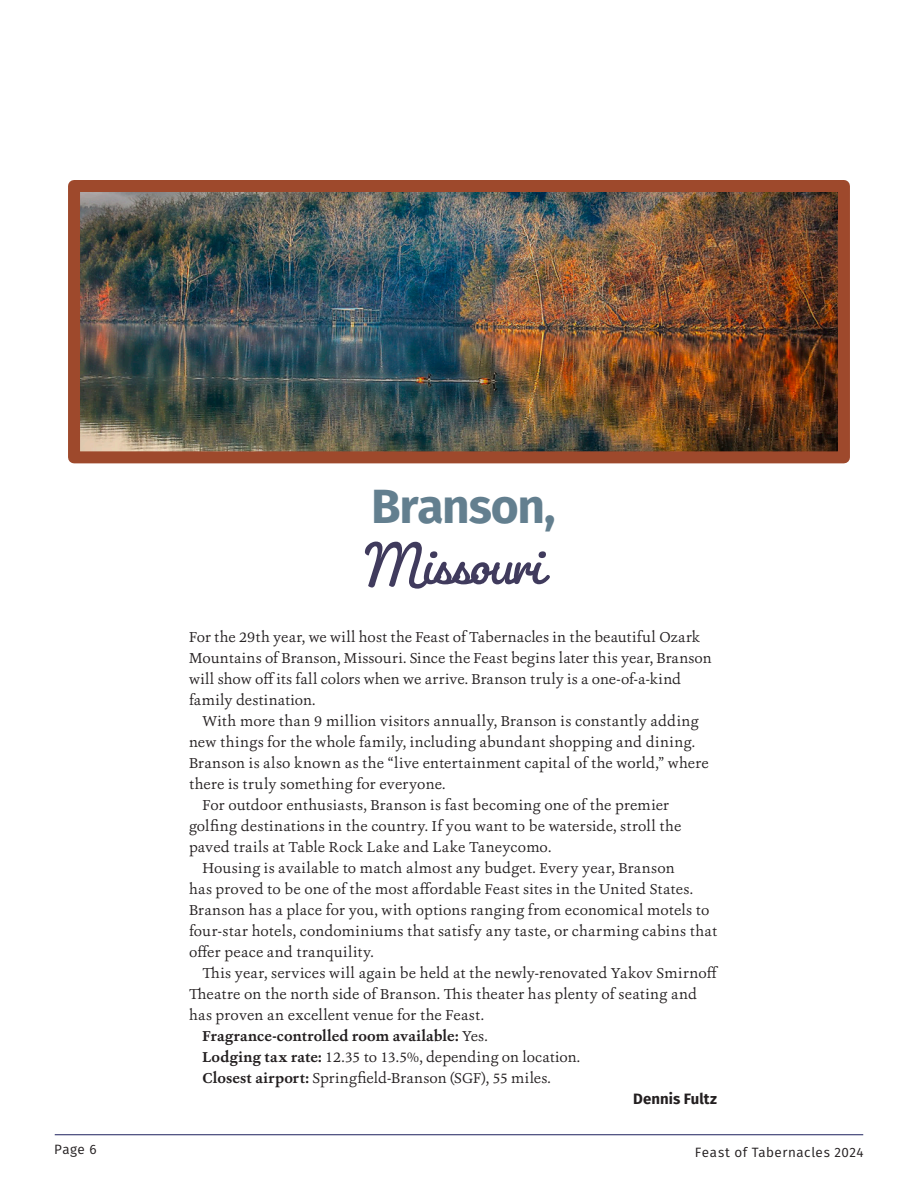
<style>
.page{position:relative;width:918px;height:1188px;background:#fff}
.page>*{position:absolute;margin:0;border:0;box-sizing:border-box;transform-origin:0 0}
.Potluck_headline_Small{font:66px "Pacifico";letter-spacing:-.015em;color:#403b5d}
.Potluck_headline_Small-2{font:700 48px "Fira Sans";letter-spacing:-.025em;color:#637f8f}
.Regular_paragraph{font:15px/21px "Ashbury";letter-spacing:.015em;color:#231f20}
.Lead_paragraph{font:15px/21px "Ashbury";letter-spacing:.01em;color:#231f20}
.Regular_paragraph-2{font:700 15px "Ashbury";color:#231f20}
.Byline{font:700 15px "Fira Sans";letter-spacing:.005em;color:#231f20}
.t1{font:13.5px "Fira Sans";letter-spacing:.04em;color:#231f20}
.s1{font-weight:400}
.s2{font-weight:700}
</style>
<div class="page">
<hr style="left:55px;top:1134px;width:808px;height:1px;background:#1d215e">
<img style="left:81px;top:193px;width:756px;height:257px">
<div style="left:68px;top:180px;width:782px;height:283px;border:12px solid #9e492c"></div>
<p class="Potluck_headline_Small-2" style="left:371px;top:466px;width:186px">Branson,</p>
<p class="Potluck_headline_Small" style="left:365px;top:523px;width:180px">Missouri</p>
<p class="Lead_paragraph" style="left:189px;top:626px;width:524px">For the 29th year, we will host the Feast of Tabernacles in the beautiful Ozark Mountains of Branson, Missouri. Since the Feast begins later this year, Branson will show off its fall colors when we arrive. Branson truly is a one-of-a-kind family destination.</p>
<p class="Regular_paragraph" style="left:189px;top:710px;width:521px;text-indent:14px">With more than 9 million visitors annually, Branson is constantly adding new things for the whole family, including abundant shopping and dining.<br>Branson is also known as the “live entertainment capital of the world,” where there is truly something for everyone.</p>
<p class="Regular_paragraph" style="left:189px;top:794px;width:494px;text-indent:14px">For outdoor enthusiasts, Branson is fast becoming one of the premier golfing destinations in the country. If you want to be waterside, stroll the paved trails at Table Rock Lake and Lake Taneycomo.</p>
<p class="Regular_paragraph" style="left:189px;top:857px;width:530px;text-indent:14px">Housing is available to match almost any budget. Every year, Branson<br>has proved to be one of the most affordable Feast sites in the United States.<br>Branson has a place for you, with options ranging from economical motels to four-star hotels, condominiums that satisfy any taste, or charming cabins that offer peace and tranquility.</p>
<p class="Regular_paragraph" style="left:189px;top:962px;width:531px;text-indent:14px">This year, services will again be held at the newly-renovated Yakov Smirnoff<br>Theatre on the north side of Branson. This theater has plenty of seating and has proven an excellent venue for the Feast.</p>
<p class="Regular_paragraph-2" style="left:202px;top:1026px;width:287px">Fragrance-controlled room available: <span class="s1">Yes.</span></p>
<p class="Regular_paragraph" style="left:202px;top:1046px;width:379px"><span class="s2">Lodging tax rate:</span> 12.35 to 13.5%, depending on location.</p>
<p class="Regular_paragraph" style="left:202px;top:1067px;width:350px"><span class="s2">Closest airport:</span> Springfield-Branson (SGF), 55 miles.</p>
<p class="Byline" style="left:633px;top:1086px;width:86px">Dennis Fultz</p>
<p class="t1" style="left:54px;top:1139px;width:44px">Page 6</p>
<p class="t1" style="left:695px;top:1142px;width:170px">Feast of Tabernacles 2024</p>
</div>
